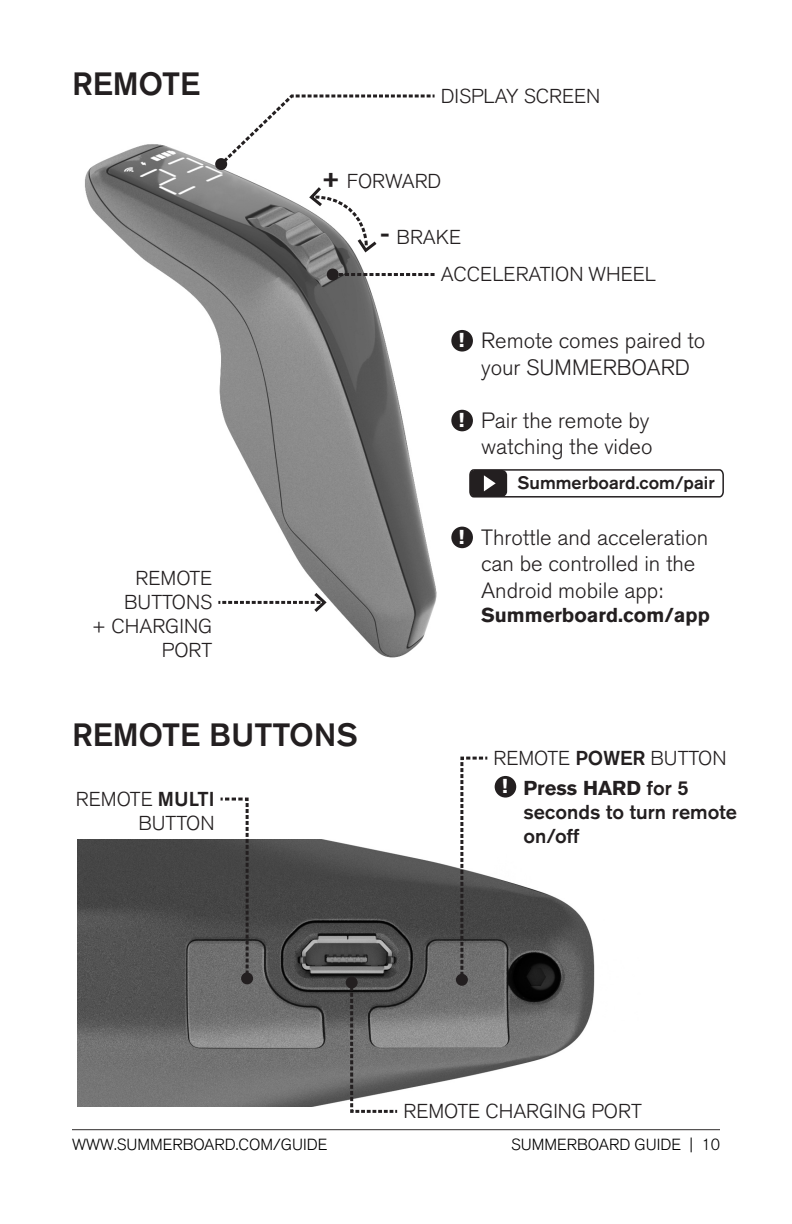
<style>
.page{position:relative;width:792px;height:1224px;background:#fff}
.page>*{position:absolute;margin:0;border:0;box-sizing:border-box;transform-origin:0 0}
.t1{font:500 32px "Akzidenz Grotesk BQ";color:#231f20}
.t2{font:500 26px "Akzidenz Grotesk BQ";color:#231f20}
.t3{font:300 22px/26.4px "Akzidenz Grotesk BQ";color:#231f20}
.t4{font:300 20px/24px "Akzidenz Grotesk BQ";color:#231f20;text-align:right}
.t5{font:500 20px/24px "Akzidenz Grotesk BQ";color:#231f20}
.t6{font:700 20px "Akzidenz Grotesk BQ";color:#231f20}
.t7{font:800 20px "Akzidenz Grotesk BQ";color:#fff}
.t8{font:500 18px "Akzidenz Grotesk BQ";color:#231f20}
.t9{font:300 16px "Akzidenz Grotesk BQ";color:#000}
.s1{font-weight:500}
.s2{font-weight:700}
</style>
<div class="page">
<img style="left:85px;top:144px;width:388px;height:514px">
<img style="left:77px;top:839px;width:518px;height:267px">
<hr style="left:72px;top:1129px;width:648px;height:1px;background:#2d2b2b">
<svg style="left:307px;top:184px;width:73px;height:71px"></svg>
<div style="left:451px;top:330px;width:22px;height:22px;background:#231f20;border-radius:50%"></div>
<div style="left:451px;top:527px;width:22px;height:21px;background:#231f20;border-radius:50%"></div>
<div style="left:451px;top:410px;width:22px;height:21px;background:#231f20;border-radius:50%"></div>
<svg style="left:339px;top:273px;width:96px;height:3px"></svg>
<div style="left:327px;top:269px;width:12px;height:12px;background:#231f20;border-radius:50%"></div>
<svg style="left:217px;top:94px;width:221px;height:74px"></svg>
<div style="left:215px;top:158px;width:12px;height:12px;background:#231f20;border-radius:50%"></div>
<svg style="left:349px;top:980px;width:51px;height:133px;background:#767676"></svg>
<div style="left:346px;top:977px;width:12px;height:12px;background:#231f20;border-radius:50%"></div>
<svg style="left:459px;top:756px;width:31px;height:227px"></svg>
<div style="left:456px;top:974px;width:12px;height:12px;background:#231f20;border-radius:50%"></div>
<svg style="left:218px;top:590px;width:111px;height:25px"></svg>
<svg style="left:218px;top:797px;width:32px;height:184px"></svg>
<div style="left:241px;top:972px;width:12px;height:12px;background:#231f20;border-radius:50%"></div>
<svg style="left:468px;top:468px;width:256px;height:30px"></svg>
<div style="left:495px;top:776px;width:21px;height:22px;background:#231f20;border-radius:50%"></div>
<p class="t1" style="left:72px;top:64px;width:130px">REMOTE</p>
<p class="t4" style="left:124px;top:567px;width:90px;text-align:center">REMOTE<br>BUTTONS</p>
<p class="t4" style="left:92px;top:615px;width:122px">+ CHARGING<br>PORT</p>
<p class="t4" style="left:441px;top:84px;width:161px">DISPLAY SCREEN</p>
<p class="t2" style="left:322px;top:163px;width:20px">+</p>
<p class="t4" style="left:347px;top:169px;width:96px">FORWARD</p>
<p class="t2" style="left:380px;top:218px;width:11px">-</p>
<p class="t4" style="left:397px;top:226px;width:66px">BRAKE</p>
<p class="t4" style="left:441px;top:263px;width:217px">ACCELERATION WHEEL</p>
<p class="t7" style="left:459px;top:329px;width:7px">!</p>
<p class="t7" style="left:459px;top:409px;width:7px">!</p>
<p class="t7" style="left:459px;top:525px;width:7px">!</p>
<p class="t3" style="left:481px;top:328px;width:226px">Remote comes paired to your SUMMERBOARD</p>
<p class="t3" style="left:481px;top:407px;width:173px">Pair the remote by watching the video</p>
<p class="t8" style="left:518px;top:471px;width:199px">Summerboard.com/pair</p>
<p class="t3" style="left:481px;top:525px;width:229px">Throttle and acceleration can be controlled in the<br>Android mobile app:</p>
<p class="t6" style="left:481px;top:603px;width:230px">Summerboard.com/app</p>
<p class="t1" style="left:72px;top:715px;width:287px">REMOTE BUTTONS</p>
<p class="t4" style="left:76px;top:788px;width:140px">REMOTE <span class="s1">MULTI<br></span>BUTTON</p>
<p class="t4" style="left:493px;top:747px;width:235px">REMOTE <span class="s1">POWER</span> BUTTON</p>
<p class="t7" style="left:502px;top:775px;width:7px">!</p>
<p class="t5" style="left:524px;top:775px;width:215px"><span class="s2">Press HARD</span> for 5 seconds to turn remote on/off</p>
<p class="t4" style="left:403px;top:1099px;width:240px">REMOTE CHARGING PORT</p>
<p class="t9" style="left:72px;top:1135px;width:257px">WWW.SUMMERBOARD.COM/GUIDE</p>
<p class="t9" style="left:511px;top:1135px;width:210px">SUMMERBOARD GUIDE | 10</p>
</div>
